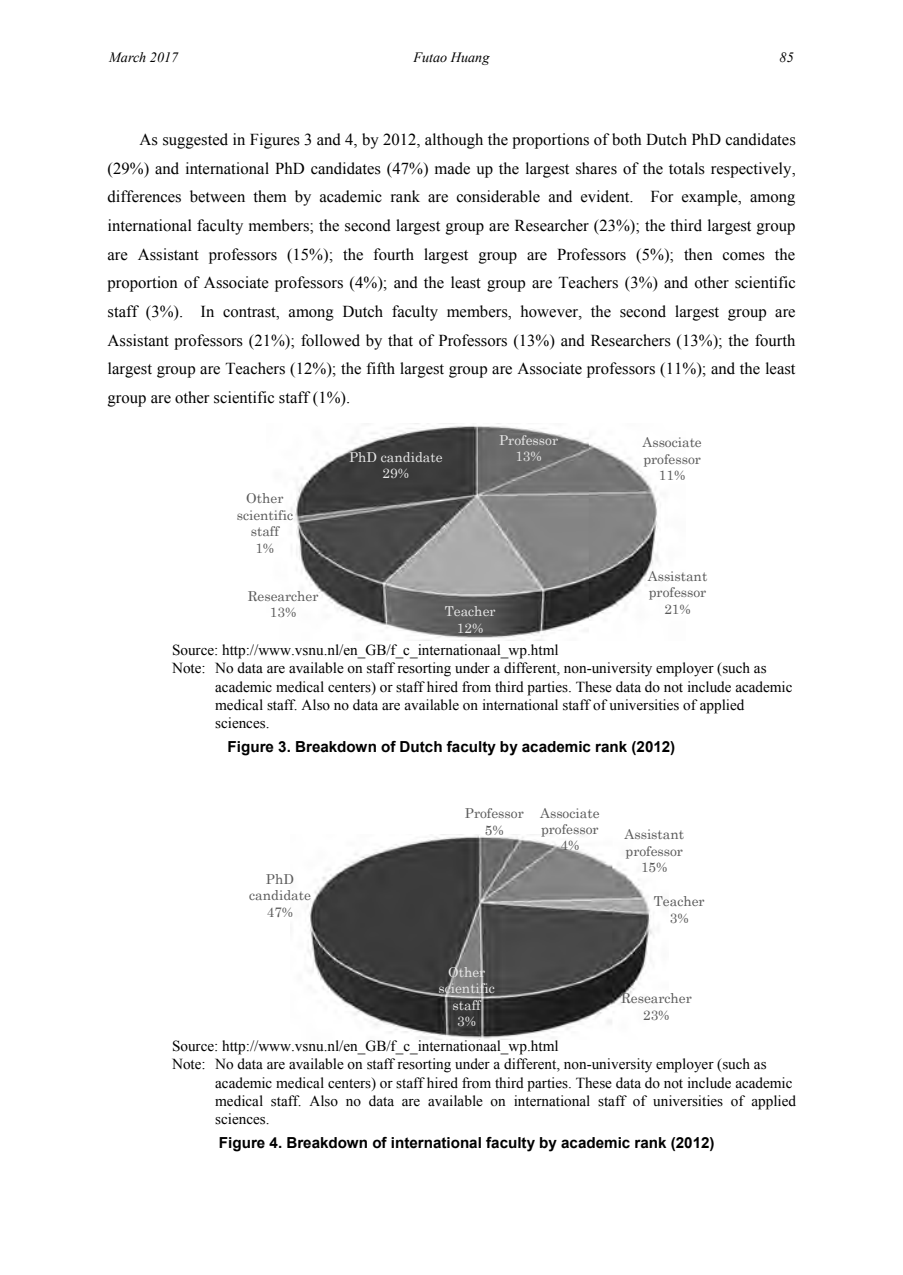
<style>
.page{position:relative;width:903px;height:1275px;background:#fff}
.page>*{position:absolute;margin:0;border:0;box-sizing:border-box;transform-origin:0 0}
.t1{font:16.62px/28.7px "Times New Roman";color:#000;text-align:justify}
.t2{font:15.22px "Times New Roman";color:#000}
.t3{font:700 15.22px "Arial";color:#000}
.t4{font:italic 14.17px "Times New Roman";color:#000}
.t5{font:13.65px/16.4px "Century";color:#595959;text-align:center}
.t6{font:13.65px/16.4px "Century";color:#e9e9e9;text-align:center}
</style>
<div class="page">
<img style="left:290px;top:423px;width:369px;height:218px">
<img style="left:307px;top:835px;width:347px;height:204px">
<p class="t4" style="left:109px;top:48px;width:71px">March 2017</p>
<p class="t4" style="left:413px;top:48px;width:77px">Futao Huang</p>
<p class="t4" style="left:780px;top:48px;width:16px">85</p>
<p class="t1" style="left:108px;top:125px;width:690px;text-indent:32px">As suggested in Figures 3 and 4, by 2012, although the proportions of both Dutch PhD candidates (29%) and international PhD candidates (47%) made up the largest shares of the totals respectively, differences between them by academic rank are considerable and evident. For example, among international faculty members; the second largest group are Researcher (23%); the third largest group are Assistant professors (15%); the fourth largest group are Professors (5%); then comes the proportion of Associate professors (4%); and the least group are Teachers (3%) and other scientific staff (3%). In contrast, among Dutch faculty members, however, the second largest group are Assistant professors (21%); followed by that of Professors (13%) and Researchers (13%); the fourth largest group are Teachers (12%); the fifth largest group are Associate professors (11%); and the least group are other scientific staff (1%).</p>
<p class="t5" style="left:237px;top:489px;width:58px">Other scientific staff<br>1%</p>
<p class="t5" style="left:248px;top:586px;width:72px">Researcher<br>13%</p>
<p class="t6" style="left:349px;top:447px;width:95px">PhD candidate<br>29%</p>
<p class="t6" style="left:499px;top:431px;width:60px">Professor<br>13%</p>
<p class="t5" style="left:642px;top:433px;width:61px">Associate professor<br>11%</p>
<p class="t5" style="left:648px;top:567px;width:61px;text-align:left">Assistant professor</p>
<p class="t6" style="left:445px;top:602px;width:52px">Teacher</p>
<p class="t5" style="left:664px;top:600px;width:28px">21%</p>
<p class="t6" style="left:457px;top:618px;width:28px">12%</p>
<p class="t2" style="left:172px;top:640px;width:388px">Source: http://www.vsnu.nl/en_GB/f_c_internationaal_wp.html</p>
<p class="t2" style="left:172px;top:658px;width:596px">Note: No data are available on staff resorting under a different, non-university employer (such as</p>
<p class="t2" style="left:215px;top:676px;width:579px">academic medical centers) or staff hired from third parties. These data do not include academic</p>
<p class="t2" style="left:215px;top:694px;width:531px">medical staff. Also no data are available on international staff of universities of applied</p>
<p class="t2" style="left:215px;top:713px;width:56px">sciences.</p>
<p class="t3" style="left:228px;top:736px;width:449px">Figure 3. Breakdown of Dutch faculty by academic rank (2012)</p>
<p class="t5" style="left:249px;top:870px;width:63px">PhD candidate<br>47%</p>
<p class="t5" style="left:465px;top:803px;width:60px;line-height:17.5px">Professor<br>5%</p>
<p class="t5" style="left:540px;top:803px;width:61px">Associate professor<br>4%</p>
<p class="t6" style="left:438px;top:963px;width:58px">Other scientific staff<br>3%</p>
<p class="t5" style="left:625px;top:825px;width:61px">Assistant professor<br>15%</p>
<p class="t5" style="left:654px;top:892px;width:52px">Teacher<br>3%</p>
<p class="t5" style="left:621px;top:989px;width:72px">Researcher<br>23%</p>
<p class="t2" style="left:172px;top:1036px;width:388px">Source: http://www.vsnu.nl/en_GB/f_c_internationaal_wp.html</p>
<p class="t2" style="left:172px;top:1054px;width:596px">Note: No data are available on staff resorting under a different, non-university employer (such as</p>
<p class="t2" style="left:215px;top:1072px;width:579px">academic medical centers) or staff hired from third parties. These data do not include academic</p>
<p class="t2" style="left:215px;top:1090px;width:582px">medical staff. Also no data are available on international staff of universities of applied</p>
<p class="t2" style="left:215px;top:1109px;width:56px">sciences.</p>
<p class="t3" style="left:219px;top:1132px;width:497px">Figure 4. Breakdown of international faculty by academic rank (2012)</p>
</div>
